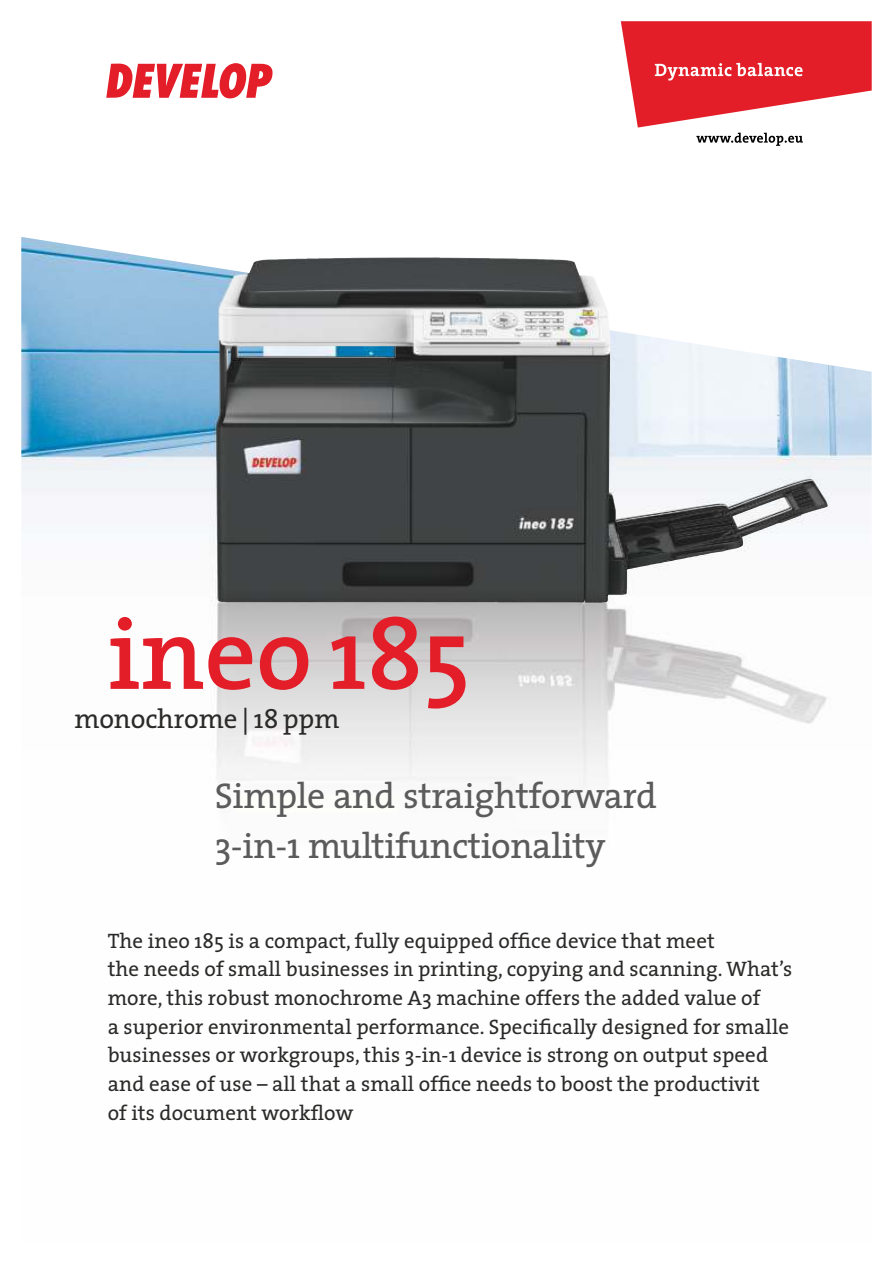
<style>
.page{position:relative;width:893px;height:1263px;background:#fff}
.page>*{position:absolute;margin:0;border:0;box-sizing:border-box;transform-origin:0 0}
.t1{font:600 102px "The Serif";letter-spacing:-.005em;color:#e31e29}
.t2{font:36px/49.5px "The Serif";letter-spacing:-.01em;color:#5b5b5b}
.t3{font:27px "The Serif";letter-spacing:-.005em;color:#2b2a29}
.t4{font:21px/28.7px "The Serif";letter-spacing:.005em;color:#2b2a29}
</style>
<div class="page">
<img style="left:21px;top:237px;width:851px;height:554px">
<svg style="left:106px;top:63px;width:167px;height:35px"></svg>
<svg style="left:621px;top:21px;width:251px;height:125px"></svg>
<img style="left:217px;top:257px;width:391px;height:346px">
<h1 class="t1" style="left:108px;top:619px;width:364px">ineo 185</h1>
<p class="t3" style="left:74px;top:709px;width:267px">monochrome | 18 ppm</p>
<h2 class="t2" style="left:215px;top:777px;width:444px">Simple and straightforward<br>3-in-1 multifunctionality</h2>
<p class="t4" style="left:108px;top:929px;width:686px">The ineo 185 is a compact, fully equipped office device that meet<br>the needs of small businesses in printing, copying and scanning. What’s more, this robust monochrome A3 machine offers the added value of<br>a superior environmental performance. Specifically designed for smalle businesses or workgroups, this 3-in-1 device is strong on output speed and ease of use – all that a small office needs to boost the productivit<br>of its document workflow</p>
</div>
